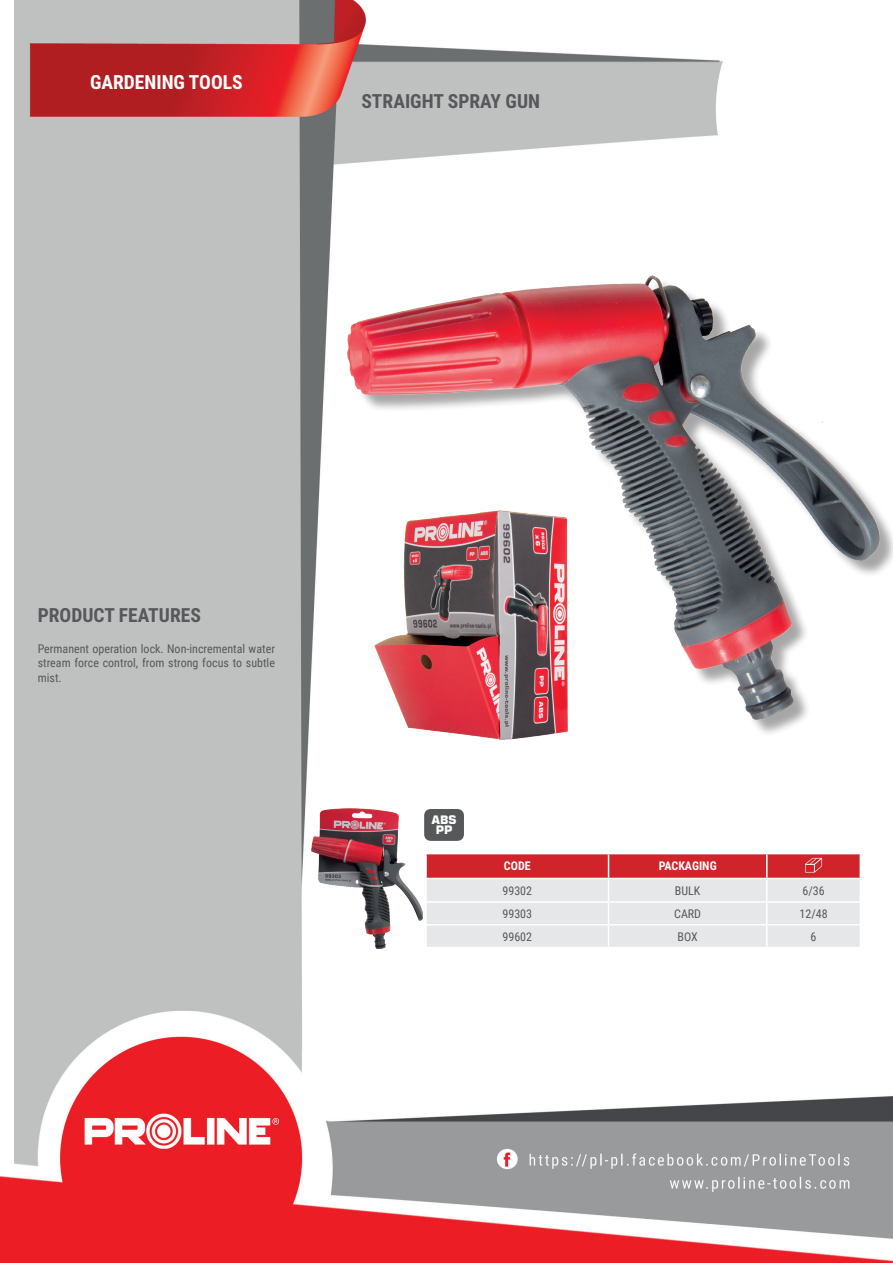
<style>
.page{position:relative;width:893px;height:1263px;background:#fff}
.page>*{position:absolute;margin:0;border:0;box-sizing:border-box;transform-origin:0 0}
.t1{font:700 19.5px "Roboto Condensed";color:#57585a}
.t2{font:700 19.5px "Roboto Condensed";color:#fff}
.t3{font:12px/14.4px "Roboto Condensed";color:#57585a;text-align:justify}
.t4{font:700 12px "Roboto Condensed";color:#fff}
.t5{font:700 11.55px/10.6px "Square 721 BT";color:#fff;text-align:center}
</style>
<div class="page">
<img style="left:0;top:0;width:893px;height:1263px">
<div style="left:350px;top:278px;width:543px;height:459px;background:#231f20;opacity:.4"></div>
<img style="left:345px;top:275px;width:548px;height:444px">
<hr style="left:425px;top:854px;width:2px;height:24px;background:#fff">
<hr style="left:425px;top:879px;width:2px;height:22px;background:#fff">
<hr style="left:425px;top:903px;width:2px;height:21px;background:#fff">
<hr style="left:425px;top:925px;width:2px;height:22px;background:#fff">
<hr style="left:425px;top:853px;width:183px;height:1px;background:#fff">
<hr style="left:425px;top:878px;width:183px;height:1px;background:#fff">
<hr style="left:425px;top:901px;width:183px;height:2px;background:#fff">
<hr style="left:425px;top:924px;width:183px;height:1px;background:#fff">
<hr style="left:425px;top:947px;width:183px;height:1px;background:#fff">
<hr style="left:608px;top:947px;width:159px;height:1px;background:#fff">
<hr style="left:767px;top:947px;width:94px;height:1px;background:#fff">
<svg style="left:426px;top:853px;width:435px;height:94px"></svg>
<div style="left:424px;top:809px;width:40px;height:32px;background:#57585a;border-radius:7px"></div>
<img style="left:311px;top:809px;width:111px;height:140px">
<img style="left:374px;top:510px;width:209px;height:229px">
<h1 class="t2" style="left:90px;top:69px;width:154px">GARDENING TOOLS</h1>
<h1 class="t1" style="left:361px;top:88px;width:180px">STRAIGHT SPRAY GUN</h1>
<h1 class="t1" style="left:38px;top:601px;width:165px">PRODUCT FEATURES</h1>
<p class="t3" style="left:38px;top:641px;width:239px">Permanent operation lock. Non-incremental water stream force control, from strong focus to subtle mist.</p>
<p class="t5" style="left:431px;top:814px;width:27px">ABS<br>PP</p>
<p class="t4" style="left:504px;top:858px;width:28px">CODE</p>
<p class="t4" style="left:659px;top:858px;width:59px">PACKAGING</p>
<p class="t3" style="left:502px;top:883px;width:31px">99302</p>
<p class="t3" style="left:675px;top:883px;width:27px">BULK</p>
<p class="t3" style="left:802px;top:883px;width:24px">6/36</p>
<p class="t3" style="left:502px;top:906px;width:31px">99303</p>
<p class="t3" style="left:674px;top:906px;width:28px">CARD</p>
<p class="t3" style="left:799px;top:906px;width:30px">12/48</p>
<p class="t3" style="left:502px;top:929px;width:31px">99602</p>
<p class="t3" style="left:678px;top:929px;width:22px">BOX</p>
<p class="t3" style="left:811px;top:929px;width:7px">6</p>
</div>
